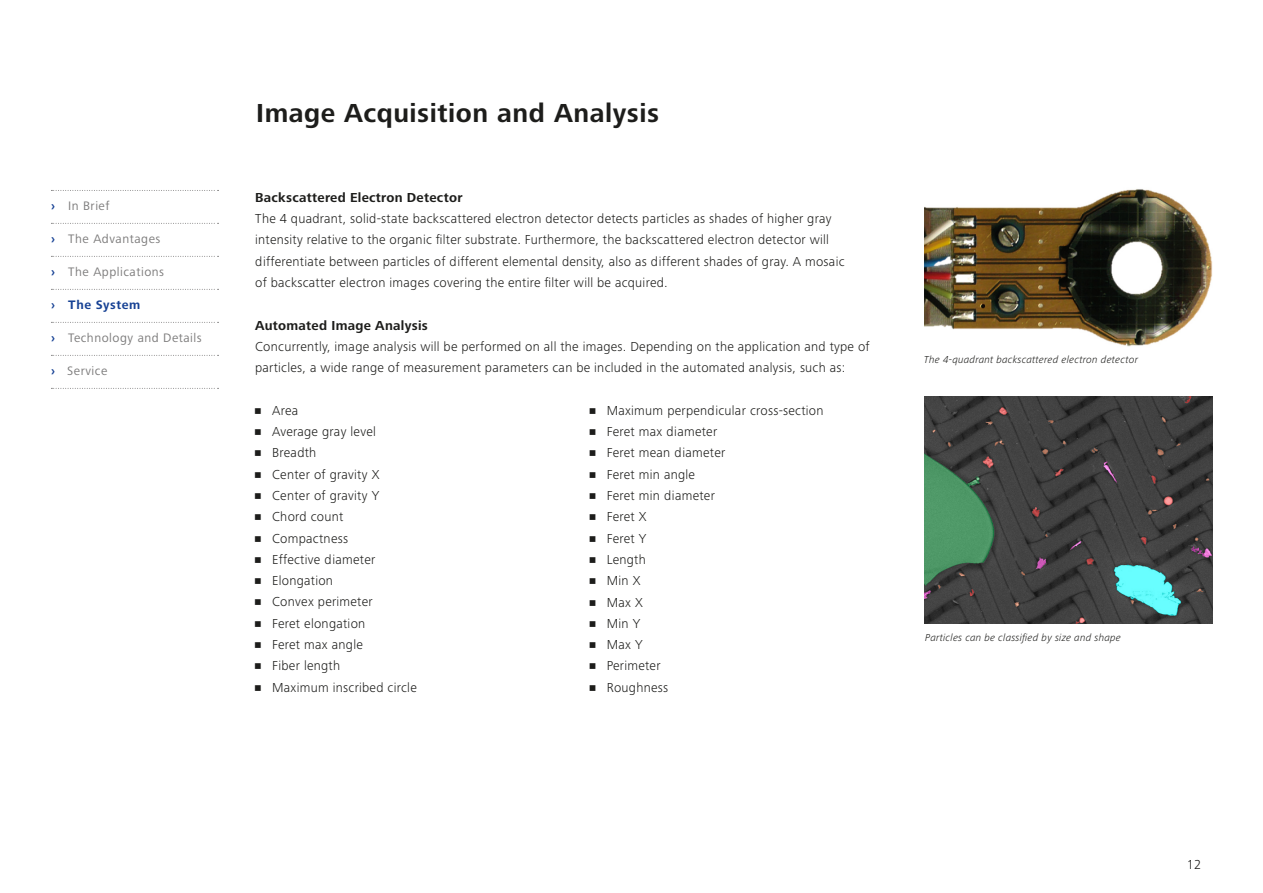
<style>
.page{position:relative;width:1263px;height:893px;background:#fff}
.page>*{position:absolute;margin:0;border:0;box-sizing:border-box;transform-origin:0 0}
.t1{font:700 27px "Zeiss Frutiger Next Pro";letter-spacing:.02em;color:#1d1d1b}
.t2{font:300 13.5px/21.3px "Zeiss Frutiger Next Pro";letter-spacing:.02em;color:#1d1d1b}
.t3{font:700 13.5px "Zeiss Frutiger Next Pro";letter-spacing:.02em;color:#1d1d1b}
.t4{font:12.75px "Zeiss Frutiger Next Pro";letter-spacing:.04em;color:#7c7b7b}
.t5{font:700 12.75px "Zeiss Frutiger Next Pro";letter-spacing:.04em;color:#164194}
.t6{font:italic 300 10.5px "Zeiss Frutiger Next Pro";letter-spacing:.02em;color:#1d1d1b}
.s1{font-weight:700;color:#164194}
</style>
<div class="page">
<img style="left:924px;top:397px;width:288px;height:226px">
<img style="left:924px;top:189px;width:289px;height:158px">
<svg style="left:51px;top:190px;width:168px;height:1px"></svg>
<svg style="left:51px;top:223px;width:168px;height:1px"></svg>
<svg style="left:51px;top:256px;width:168px;height:1px"></svg>
<svg style="left:51px;top:289px;width:168px;height:1px"></svg>
<svg style="left:51px;top:322px;width:168px;height:1px"></svg>
<svg style="left:51px;top:355px;width:168px;height:1px"></svg>
<svg style="left:51px;top:388px;width:168px;height:1px"></svg>
<p class="t4" style="left:51px;top:199px;width:60px"><span class="s1">›</span> In Brief</p>
<p class="t4" style="left:51px;top:232px;width:111px"><span class="s1">›</span> The Advantages</p>
<p class="t4" style="left:51px;top:265px;width:115px"><span class="s1">›</span> The Applications</p>
<p class="t5" style="left:51px;top:298px;width:91px">› The System</p>
<p class="t4" style="left:51px;top:331px;width:152px"><span class="s1">›</span> Technology and Details</p>
<p class="t4" style="left:51px;top:364px;width:58px"><span class="s1">›</span> Service</p>
<h1 class="t1" style="left:256px;top:97px;width:404px">Image Acquisition and Analysis</h1>
<p class="t3" style="left:255px;top:189px;width:209px">Backscattered Electron Detector</p>
<p class="t2" style="left:255px;top:208px;width:591px">The 4 quadrant, solid-state backscattered electron detector detects particles as shades of higher gray intensity relative to the organic filter substrate. Furthermore, the backscattered electron detector will differentiate between particles of different elemental density, also as different shades of gray. A mosaic of backscatter electron images covering the entire filter will be acquired.</p>
<p class="t3" style="left:255px;top:317px;width:174px">Automated Image Analysis</p>
<p class="t2" style="left:255px;top:336px;width:616px">Concurrently, image analysis will be performed on all the images. Depending on the application and type of particles, a wide range of measurement parameters can be included in the automated analysis, such as:</p>
<p class="t2" style="left:255px;top:400px;width:45px">• Area</p>
<p class="t2" style="left:255px;top:421px;width:122px">• Average gray level</p>
<p class="t2" style="left:255px;top:442px;width:63px">• Breadth</p>
<p class="t2" style="left:255px;top:463px;width:126px">• Center of gravity X</p>
<p class="t2" style="left:255px;top:485px;width:126px">• Center of gravity Y</p>
<p class="t2" style="left:255px;top:506px;width:90px">• Chord count</p>
<p class="t2" style="left:255px;top:527px;width:94px">• Compactness</p>
<p class="t2" style="left:255px;top:549px;width:122px">• Effective diameter</p>
<p class="t2" style="left:255px;top:570px;width:79px">• Elongation</p>
<p class="t2" style="left:255px;top:591px;width:119px">• Convex perimeter</p>
<p class="t2" style="left:255px;top:613px;width:112px">• Feret elongation</p>
<p class="t2" style="left:255px;top:634px;width:109px">• Feret max angle</p>
<p class="t2" style="left:255px;top:655px;width:87px">• Fiber length</p>
<p class="t2" style="left:255px;top:676px;width:163px">• Maximum inscribed circle</p>
<p class="t2" style="left:590px;top:400px;width:235px">• Maximum perpendicular cross-section</p>
<p class="t2" style="left:590px;top:421px;width:129px">• Feret max diameter</p>
<p class="t2" style="left:590px;top:442px;width:137px">• Feret mean diameter</p>
<p class="t2" style="left:590px;top:464px;width:107px">• Feret min angle</p>
<p class="t2" style="left:590px;top:485px;width:127px">• Feret min diameter</p>
<p class="t2" style="left:590px;top:506px;width:58px">• Feret X</p>
<p class="t2" style="left:590px;top:527px;width:58px">• Feret Y</p>
<p class="t2" style="left:590px;top:549px;width:58px">• Length</p>
<p class="t2" style="left:590px;top:570px;width:52px">• Min X</p>
<p class="t2" style="left:590px;top:591px;width:55px">• Max X</p>
<p class="t2" style="left:590px;top:613px;width:52px">• Min Y</p>
<p class="t2" style="left:590px;top:634px;width:54px">• Max Y</p>
<p class="t2" style="left:590px;top:655px;width:72px">• Perimeter</p>
<p class="t2" style="left:590px;top:677px;width:80px">• Roughness</p>
<p class="t6" style="left:924px;top:354px;width:215px">The 4-quadrant backscattered electron detector</p>
<p class="t6" style="left:925px;top:631px;width:197px">Particles can be classified by size and shape</p>
<p class="t2" style="left:1187px;top:854px;width:16px">12</p>
</div>
